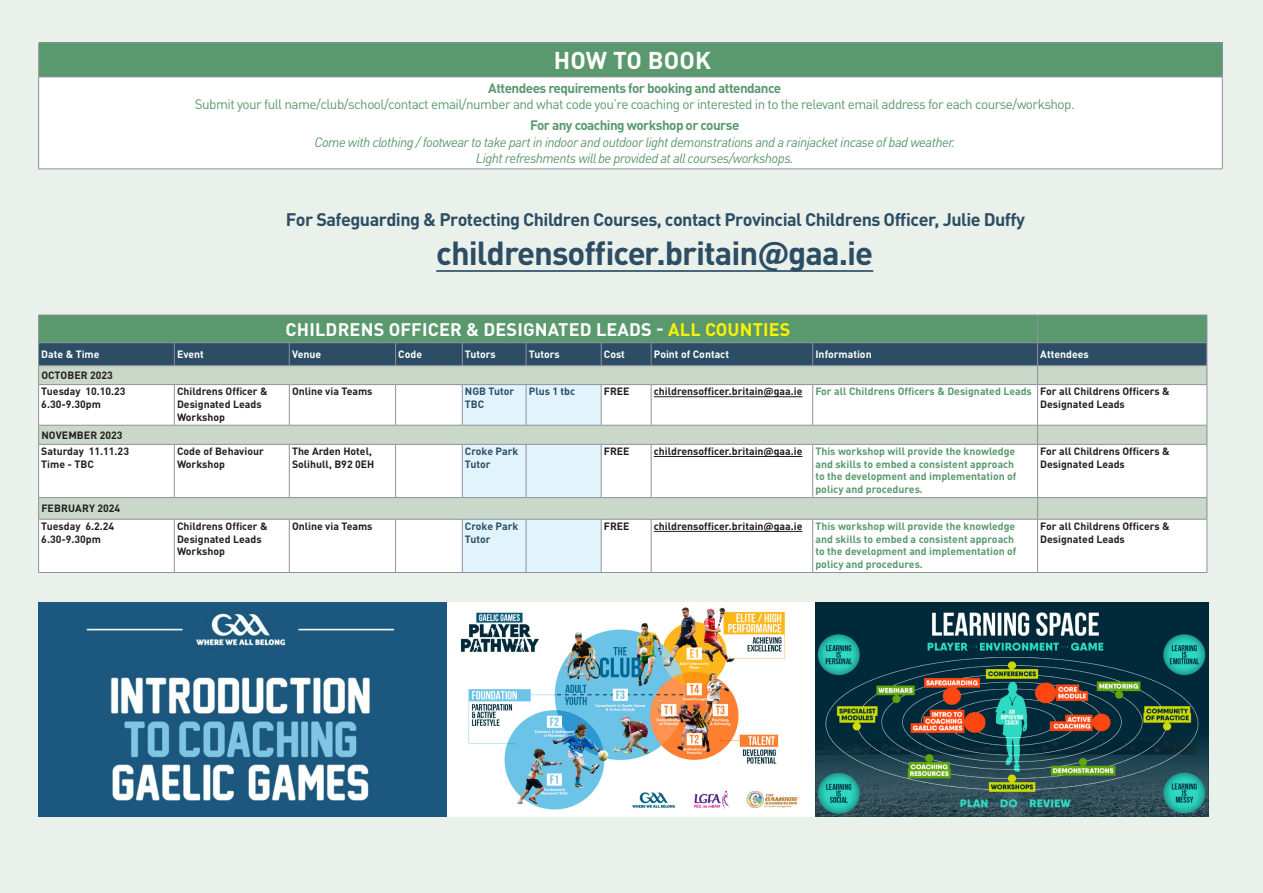
<style>
.page{position:relative;width:1263px;height:893px;background:#eaf1eb}
.page>*{position:absolute;margin:0;border:0;box-sizing:border-box;transform-origin:0 0}
.t1{font:700 33px "DIN Pro";letter-spacing:-.03em;color:#2d4d65}
.t2{font:700 24px "DIN Pro";letter-spacing:.01em;color:#fff}
.t3{font:700 18px "DIN Pro";letter-spacing:-.03em;color:#2d4d65}
.t4{font:700 18px "DIN Pro";letter-spacing:.01em;color:#fff}
.t5{font:italic 13.5px/16.5px "DIN Pro";letter-spacing:-.04em;color:#5a996e;text-align:center}
.t6{font:13.5px/16.5px "DIN Pro";letter-spacing:-.04em;color:#5a996e;text-align:center}
.t7{font:700 10.5px/12.6px "DIN Pro";color:#231f20}
.t8{font:700 10.5px/12.6px "DIN Pro";color:#5a996e}
.t9{font:700 10.5px "DIN Pro";color:#fff}
.t10{font:700 10.5px/12.6px "DIN Pro";color:#2d4d65}
.s1{font-weight:700}
.s2{font-weight:700;font-style:normal}
.s3{color:#fff101}
</style>
<div class="page">
<svg style="left:38px;top:315px;width:1169px;height:257px;background:#cad8d3"></svg>
<hr style="left:38px;top:519px;width:136px;height:1px;background:#8f909e">
<hr style="left:38px;top:520px;width:1px;height:52px;background:#8f909e">
<hr style="left:174px;top:519px;width:115px;height:1px;background:#8f909e">
<hr style="left:174px;top:520px;width:1px;height:52px;background:#8f909e">
<hr style="left:289px;top:519px;width:107px;height:1px;background:#8f909e">
<hr style="left:289px;top:520px;width:1px;height:52px;background:#8f909e">
<hr style="left:396px;top:519px;width:66px;height:1px;background:#8f909e">
<hr style="left:395px;top:520px;width:1px;height:52px;background:#8f909e">
<hr style="left:462px;top:519px;width:64px;height:1px;background:#8f909e">
<hr style="left:462px;top:520px;width:1px;height:52px;background:#8f909e">
<hr style="left:526px;top:519px;width:75px;height:1px;background:#8f909e">
<hr style="left:526px;top:520px;width:1px;height:52px;background:#8f909e">
<hr style="left:601px;top:519px;width:50px;height:1px;background:#8f909e">
<hr style="left:601px;top:520px;width:1px;height:52px;background:#8f909e">
<hr style="left:651px;top:519px;width:162px;height:1px;background:#8f909e">
<hr style="left:651px;top:520px;width:1px;height:52px;background:#8f909e">
<hr style="left:813px;top:519px;width:224px;height:1px;background:#8f909e">
<hr style="left:812px;top:520px;width:1px;height:52px;background:#8f909e">
<hr style="left:1037px;top:519px;width:170px;height:1px;background:#8f909e">
<hr style="left:1037px;top:520px;width:1px;height:52px;background:#8f909e">
<hr style="left:1206px;top:520px;width:1px;height:52px;background:#8f909e">
<hr style="left:38px;top:572px;width:136px;height:1px;background:#8f909e">
<hr style="left:174px;top:572px;width:115px;height:1px;background:#8f909e">
<hr style="left:289px;top:572px;width:107px;height:1px;background:#8f909e">
<hr style="left:396px;top:572px;width:66px;height:1px;background:#8f909e">
<hr style="left:462px;top:572px;width:64px;height:1px;background:#8f909e">
<hr style="left:526px;top:572px;width:75px;height:1px;background:#8f909e">
<hr style="left:601px;top:572px;width:50px;height:1px;background:#8f909e">
<hr style="left:651px;top:572px;width:162px;height:1px;background:#8f909e">
<hr style="left:813px;top:572px;width:224px;height:1px;background:#8f909e">
<hr style="left:1037px;top:572px;width:170px;height:1px;background:#8f909e">
<hr style="left:654px;top:396px;width:148px;height:1px;background:#231f20">
<hr style="left:654px;top:456px;width:148px;height:1px;background:#231f20">
<hr style="left:654px;top:531px;width:148px;height:1px;background:#231f20">
<div style="left:39px;top:43px;width:1183px;height:34px;background:#5a996e"></div>
<div style="left:39px;top:77px;width:1183px;height:92px;background:#fff"></div>
<hr style="left:38px;top:43px;width:1185px;height:1px;background:#8f909e">
<hr style="left:38px;top:43px;width:1px;height:34px;background:#8f909e">
<hr style="left:1222px;top:43px;width:1px;height:34px;background:#8f909e">
<hr style="left:38px;top:77px;width:1185px;height:1px;background:#8f909e">
<hr style="left:38px;top:77px;width:1px;height:91px;background:#8f909e">
<hr style="left:1222px;top:77px;width:1px;height:91px;background:#8f909e">
<hr style="left:38px;top:168px;width:1185px;height:1px;background:#8f909e">
<img style="left:38px;top:603px;width:1170px;height:214px">
<hr style="left:436px;top:270px;width:437px;height:2px;background:#2d4d65">
<p class="t2" style="left:554px;top:45px;width:159px">HOW TO BOOK</p>
<p class="t6" style="left:195px;top:80px;width:881px"><span class="s1">Attendees requirements for booking and attendance<br></span>Submit your full name/club/school/contact email/number and what code you’re coaching or interested in to the relevant email address for each course/workshop.</p>
<p class="t5" style="left:314px;top:117px;width:642px"><span class="s2">For any coaching workshop or course<br></span>Come with clothing / footwear to take part in indoor and outdoor light demonstrations and a rainjacket incase of bad weather.<br>Light refreshments will be provided at all courses/workshops.</p>
<p class="t3" style="left:286px;top:208px;width:741px">For Safeguarding &amp; Protecting Children Courses, contact Provincial Childrens Officer, Julie Duffy</p>
<p class="t1" style="left:436px;top:232px;width:439px">childrensofficer.britain@gaa.ie</p>
<p class="t4" style="left:286px;top:317px;width:506px">CHILDRENS OFFICER &amp; DESIGNATED LEADS - <span class="s3">ALL COUNTIES</span></p>
<p class="t9" style="left:41px;top:347px;width:60px">Date &amp; Time</p>
<p class="t9" style="left:177px;top:347px;width:28px">Event</p>
<p class="t9" style="left:292px;top:347px;width:31px">Venue</p>
<p class="t9" style="left:398px;top:347px;width:25px">Code</p>
<p class="t9" style="left:465px;top:347px;width:32px">Tutors</p>
<p class="t9" style="left:529px;top:347px;width:32px">Tutors</p>
<p class="t9" style="left:604px;top:347px;width:23px">Cost</p>
<p class="t9" style="left:654px;top:347px;width:77px">Point of Contact</p>
<p class="t9" style="left:815px;top:347px;width:58px">Information</p>
<p class="t9" style="left:1040px;top:347px;width:50px">Attendees</p>
<p class="t7" style="left:41px;top:369px;width:73px">OCTOBER 2023</p>
<p class="t7" style="left:41px;top:385px;width:86px">Tuesday 10.10.23<br>6.30-9.30pm</p>
<p class="t7" style="left:177px;top:385px;width:92px">Childrens Officer &amp;<br>Designated Leads<br>Workshop</p>
<p class="t7" style="left:292px;top:385px;width:82px">Online via Teams</p>
<p class="t10" style="left:465px;top:385px;width:51px">NGB Tutor<br>TBC</p>
<p class="t10" style="left:529px;top:385px;width:48px">Plus 1 tbc</p>
<p class="t7" style="left:604px;top:385px;width:27px">FREE</p>
<p class="t7" style="left:654px;top:385px;width:150px">childrensofficer.britain@gaa.ie</p>
<p class="t8" style="left:815px;top:385px;width:218px">For all Childrens Officers &amp; Designated Leads</p>
<p class="t7" style="left:1040px;top:385px;width:131px">For all Childrens Officers &amp;<br>Designated Leads</p>
<p class="t7" style="left:41px;top:428px;width:83px">NOVEMBER 2023</p>
<p class="t7" style="left:41px;top:445px;width:89px">Saturday 11.11.23<br>Time - TBC</p>
<p class="t7" style="left:177px;top:445px;width:88px">Code of Behaviour<br>Workshop</p>
<p class="t7" style="left:292px;top:445px;width:84px">The Arden Hotel,<br>Solihull, B92 0EH</p>
<p class="t10" style="left:465px;top:445px;width:55px">Croke Park<br>Tutor</p>
<p class="t7" style="left:604px;top:445px;width:27px">FREE</p>
<p class="t7" style="left:654px;top:445px;width:150px">childrensofficer.britain@gaa.ie</p>
<p class="t8" style="left:815px;top:445px;width:202px">This workshop will provide the knowledge and skills to embed a consistent approach to the development and implementation of policy and procedures.</p>
<p class="t7" style="left:1040px;top:445px;width:131px">For all Childrens Officers &amp;<br>Designated Leads</p>
<p class="t7" style="left:41px;top:502px;width:80px">FEBRUARY 2024</p>
<p class="t7" style="left:41px;top:519px;width:74px">Tuesday 6.2.24<br>6.30-9.30pm</p>
<p class="t7" style="left:177px;top:519px;width:92px">Childrens Officer &amp;<br>Designated Leads<br>Workshop</p>
<p class="t7" style="left:292px;top:519px;width:82px">Online via Teams</p>
<p class="t10" style="left:465px;top:519px;width:55px">Croke Park<br>Tutor</p>
<p class="t7" style="left:604px;top:519px;width:27px">FREE</p>
<p class="t7" style="left:654px;top:519px;width:150px">childrensofficer.britain@gaa.ie</p>
<p class="t8" style="left:815px;top:519px;width:202px">This workshop will provide the knowledge and skills to embed a consistent approach to the development and implementation of policy and procedures.</p>
<p class="t7" style="left:1040px;top:519px;width:131px">For all Childrens Officers &amp;<br>Designated Leads</p>
</div>
